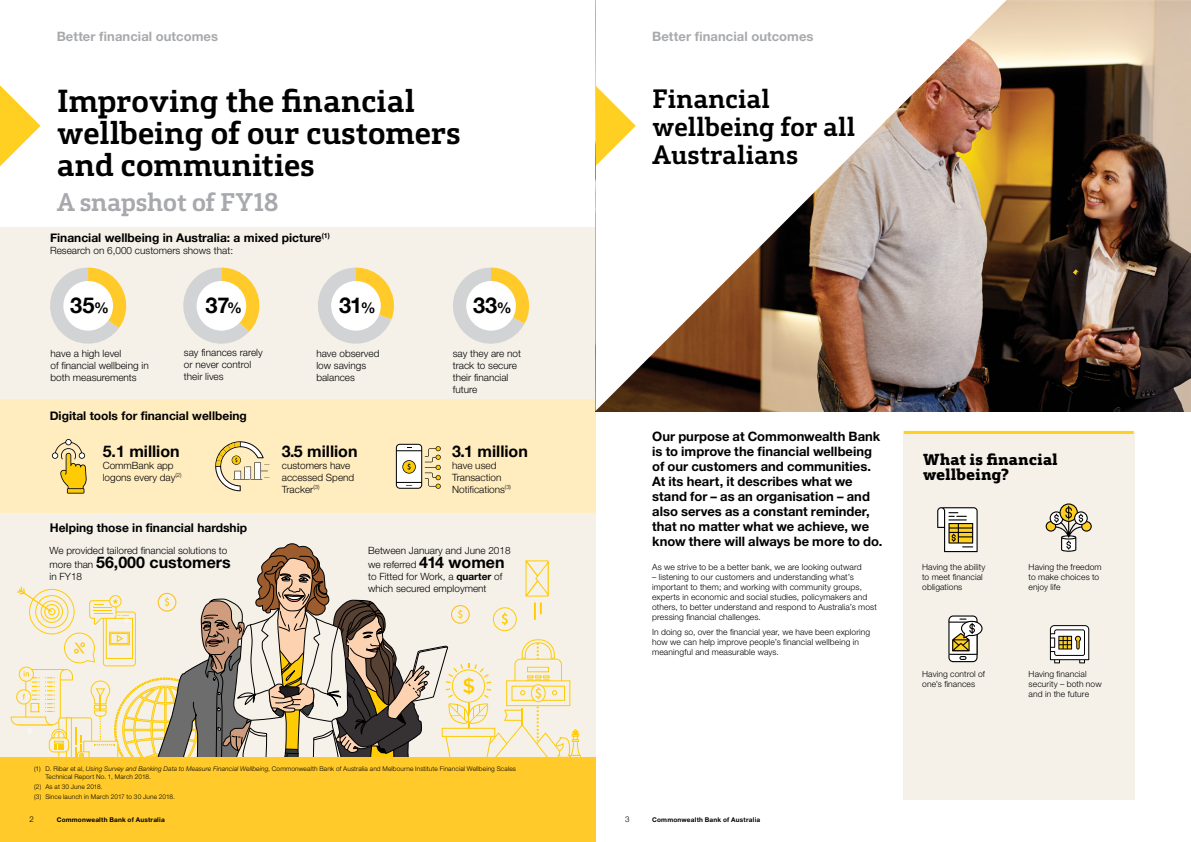
<style>
.page{position:relative;width:1191px;height:842px;background:#fff}
.page>*{position:absolute;margin:0;border:0;box-sizing:border-box;transform-origin:0 0}
.t1{font:700 30px/32px "CBA Slab";letter-spacing:-.01em;color:#000}
.t2{font:700 25px/28px "CBA Slab";letter-spacing:-.005em;color:#000}
.t3{font:700 24px "CBA Slab";letter-spacing:-.015em;color:#a7a9ac}
.t4{font:700 21.8px "Helvetica Neue";color:#000}
.t5{font:700 16px "Helvetica Neue";color:#000}
.t6{font:800 15px/15px "CBA Slab";letter-spacing:-.005em;color:#000}
.t7{font:700 13px/15px "Helvetica Neue";color:#000}
.t8{font:700 13px "Helvetica Neue";letter-spacing:.005em;color:#a7a9ac}
.t9{font:700 12px "Helvetica Neue";color:#000}
.t10{font:300 10px/12px "Helvetica Neue";color:#000}
.t11{font:300 8.5px/10px "Helvetica Neue";letter-spacing:.015em;color:#000}
.t12{font:300 8px "Helvetica Neue";color:#000}
.t13{font:300 6.5px/7.5px "Helvetica Neue";letter-spacing:.02em;color:#000}
.t14{font:700 6.5px "Helvetica Neue";letter-spacing:.03em;color:#000}
.s1{font-size:14.9px}
.s2{font-weight:300;font-size:10px}
.s3{font-weight:700;font-size:16px}
.s4{font-weight:700}
.s5{font-style:italic}
</style>
<div class="page">
<div style="left:0;top:228px;width:595px;height:614px;background:#f5f1e9"></div>
<div style="left:0;top:399px;width:595px;height:114px;background:#ffedc0"></div>
<svg style="left:50px;top:268px;width:76px;height:76px"></svg>
<div style="left:63px;top:281px;width:50px;height:50px;background:#fff;border-radius:50%"></div>
<svg style="left:183px;top:268px;width:76px;height:76px"></svg>
<div style="left:196px;top:281px;width:50px;height:50px;background:#fff;border-radius:50%"></div>
<svg style="left:318px;top:268px;width:76px;height:76px"></svg>
<div style="left:331px;top:281px;width:50px;height:50px;background:#fff;border-radius:50%"></div>
<svg style="left:453px;top:268px;width:76px;height:76px"></svg>
<div style="left:466px;top:281px;width:50px;height:50px;background:#fff;border-radius:50%"></div>
<svg style="left:10px;top:543px;width:571px;height:214px"></svg>
<div style="left:0;top:757px;width:595px;height:85px;background:#ffca2a"></div>
<svg style="left:52px;top:439px;width:35px;height:55px"></svg>
<svg style="left:215px;top:441px;width:54px;height:50px"></svg>
<svg style="left:396px;top:444px;width:45px;height:45px"></svg>
<img style="left:1006px;top:0;width:185px;height:411px">
<svg style="left:595px;top:0;width:411px;height:411px"></svg>
<svg style="left:595px;top:86px;width:41px;height:79px"></svg>
<div style="left:903px;top:433px;width:231px;height:366px;background:#f5f1e9"></div>
<hr style="left:903px;top:431px;width:230px;height:3px;background:#ffcf22">
<svg style="left:937px;top:507px;width:40px;height:45px;background:#c1b899"></svg>
<svg style="left:1045px;top:503px;width:46px;height:49px"></svg>
<svg style="left:948px;top:615px;width:34px;height:47px;background:#b9b4a3"></svg>
<svg style="left:1050px;top:625px;width:39px;height:38px"></svg>
<svg style="left:0;top:85px;width:41px;height:82px"></svg>
<h3 class="t8" style="left:57px;top:28px;width:163px">Better financial outcomes</h3>
<h1 class="t1" style="left:57px;top:82px;width:405px">Improving the financial wellbeing of our customers and communities</h1>
<h3 class="t3" style="left:57px;top:180px;width:223px">A snapshot of FY18</h3>
<h3 class="t9" style="left:50px;top:228px;width:281px">Financial wellbeing in Australia: a mixed picture<sup>(1)</sup></h3>
<p class="t10" style="left:50px;top:244px;width:185px">Research on 6,000 customers shows that:</p>
<h3 class="t4" style="left:70px;top:288px;width:40px">35<span class="s1">%</span></h3>
<h3 class="t4" style="left:205px;top:288px;width:38px">37<span class="s1">%</span></h3>
<h3 class="t4" style="left:339px;top:288px;width:38px">31<span class="s1">%</span></h3>
<h3 class="t4" style="left:473px;top:288px;width:40px">33<span class="s1">%</span></h3>
<p class="t10" style="left:51px;top:347px;width:100px">have a high level<br>of financial wellbeing in both measurements</p>
<p class="t10" style="left:184px;top:346px;width:80px">say finances rarely or never control their lives</p>
<p class="t10" style="left:316px;top:347px;width:65px">have observed low savings balances</p>
<p class="t10" style="left:453px;top:347px;width:70px">say they are not track to secure their financial future</p>
<h3 class="t9" style="left:50px;top:407px;width:199px">Digital tools for financial wellbeing</h3>
<h3 class="t5" style="left:103px;top:438px;width:78px">5.1 million</h3>
<p class="t10" style="left:103px;top:459px;width:80px">CommBank app logons every day<sup>(2)</sup></p>
<h3 class="t9" style="left:50px;top:519px;width:199px">Helping those in financial hardship</h3>
<p class="t10" style="left:50px;top:544px;width:179px">We provided tailored financial solutions to</p>
<h3 class="t5" style="left:50px;top:553px;width:183px"><span class="s2">more than</span> 56,000 customers</h3>
<p class="t10" style="left:50px;top:570px;width:34px">in FY18</p>
<h3 class="t5" style="left:282px;top:438px;width:77px">3.5 million</h3>
<p class="t10" style="left:282px;top:459px;width:74px">customers have accessed Spend<br>Tracker<sup>(3)</sup></p>
<h3 class="t5" style="left:452px;top:438px;width:77px">3.1 million</h3>
<p class="t10" style="left:452px;top:458px;width:60px">have used<br>Transaction<br>Notifications<sup>(3)</sup></p>
<p class="t10" style="left:368px;top:543px;width:144px;line-height:14px">Between January and June 2018 we referred <span class="s3">414 women</span></p>
<p class="t10" style="left:368px;top:570px;width:136px">to Fitted for Work, a <span class="s4">quarter</span> of which secured employment</p>
<p class="t13" style="left:45px;top:765px;width:472px;text-indent:-11px">(1) D. Ribar et al, <span class="s5">Using Survey and Banking Data to Measure Financial Wellbeing</span>, Commonwealth Bank of Australia and Melbourne Institute Financial Wellbeing Scales<br>Technical Report No. 1, March 2018.</p>
<p class="t13" style="left:34px;top:781px;width:142px;line-height:10.3px">(2) As at 30 June 2018.<br>(3) Since launch in March 2017 to 30 June 2018.</p>
<p class="t12" style="left:30px;top:814px;width:6px">2</p>
<p class="t14" style="left:57px;top:816px;width:110px">Commonwealth Bank of Australia</p>
<h3 class="t8" style="left:652px;top:28px;width:163px">Better financial outcomes</h3>
<h2 class="t2" style="left:652px;top:82px;width:205px">Financial wellbeing for all<br>Australians</h2>
<p class="t7" style="left:652px;top:429px;width:232px">Our purpose at Commonwealth Bank is to improve the financial wellbeing of our customers and communities.<br>At its heart, it describes what we stand for – as an organisation – and also serves as a constant reminder, that no matter what we achieve, we know there will always be more to do.</p>
<p class="t11" style="left:652px;top:562px;width:211px">As we strive to be a better bank, we are looking outward</p>
<p class="t11" style="left:652px;top:572px;width:226px">– listening to our customers and understanding what’s important to them; and working with community groups, experts in economic and social studies, policymakers and others, to better understand and respond to Australia’s most pressing financial challenges.</p>
<p class="t11" style="left:652px;top:626px;width:220px">In doing so, over the financial year, we have been exploring how we can help improve people’s financial wellbeing in meaningful and measurable ways.</p>
<h3 class="t6" style="left:923px;top:452px;width:136px">What is financial wellbeing?</h3>
<p class="t11" style="left:922px;top:562px;width:65px">Having the ability to meet financial obligations</p>
<p class="t11" style="left:922px;top:668px;width:64px">Having control of one’s finances</p>
<p class="t11" style="left:1028px;top:562px;width:75px">Having the freedom to make choices to enjoy life</p>
<p class="t11" style="left:1028px;top:668px;width:74px">Having financial security – both now and in the future</p>
<p class="t12" style="left:625px;top:814px;width:6px">3</p>
<p class="t14" style="left:652px;top:816px;width:110px">Commonwealth Bank of Australia</p>
</div>
